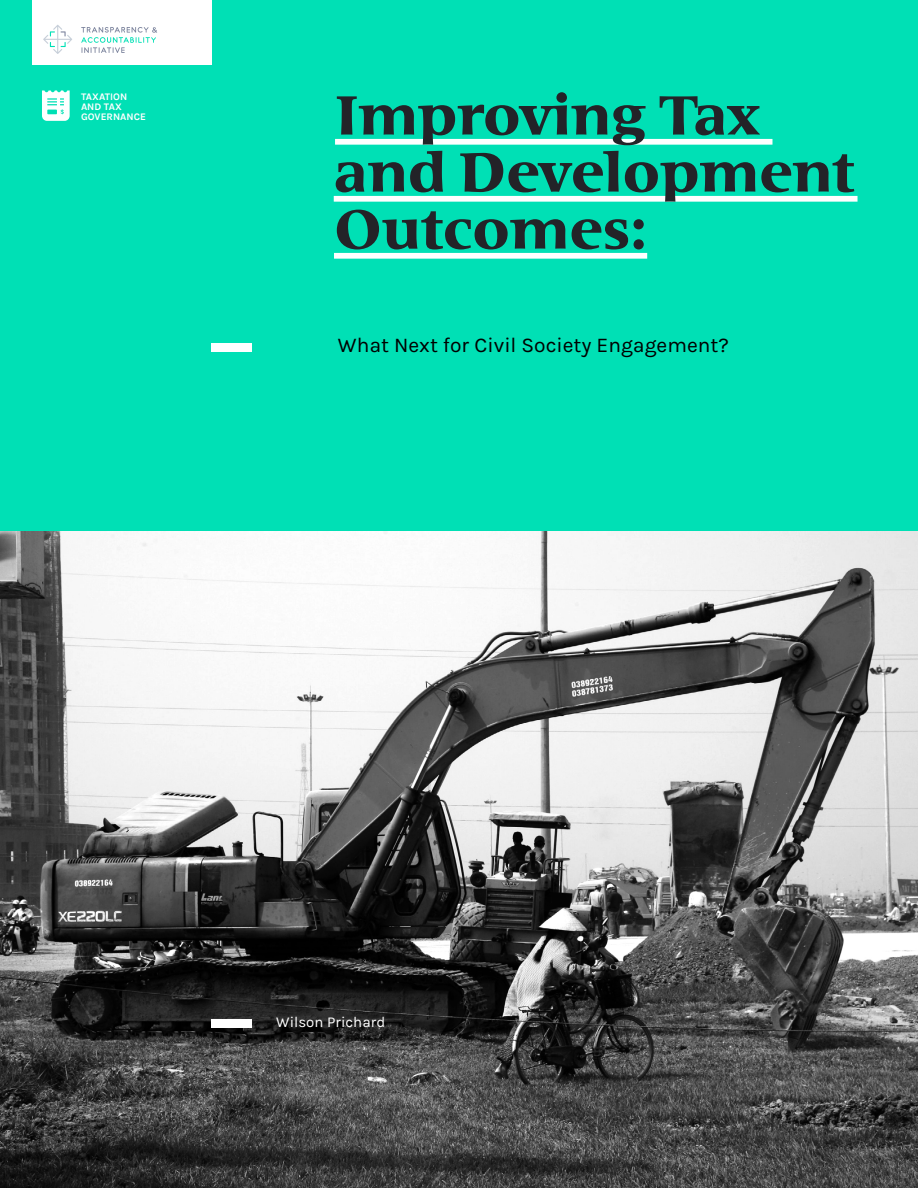
<style>
.page{position:relative;width:918px;height:1188px;background:#fff}
.page>*{position:absolute;margin:0;border:0;box-sizing:border-box;transform-origin:0 0}
.t1{font:700 54px/57px "Areplos Text Pro";color:#232328}
.t2{font:21px "Karla";color:#000}
.t3{font:15px "Karla";color:#fff}
.t4{font:700 10.05px/10.1px "Karla";color:#fff}
</style>
<div class="page">
<div style="left:0;top:0;width:918px;height:594px;background:#00e0b5"></div>
<div style="left:335px;top:139px;width:437px;height:6px;background:#fff"></div>
<div style="left:334px;top:196px;width:524px;height:6px;background:#fff"></div>
<div style="left:334px;top:253px;width:313px;height:6px;background:#fff"></div>
<div style="left:32px;top:0;width:180px;height:65px;background:#fff"></div>
<svg style="left:43px;top:25px;width:29px;height:29px"></svg>
<svg style="left:81px;top:27px;width:76px;height:26px"></svg>
<img style="left:0;top:531px;width:918px;height:657px">
<div style="left:211px;top:343px;width:41px;height:9px;background:#fff"></div>
<div style="left:211px;top:1019px;width:41px;height:9px;background:#fff"></div>
<svg style="left:42px;top:91px;width:28px;height:30px"></svg>
<p class="t4" style="left:81px;top:91px;width:66px">TAXATION<br>AND TAX<br>GOVERNANCE</p>
<p class="t1" style="left:334px;top:87px;width:522px">Improving Tax and Development<br>Outcomes:</p>
<p class="t2" style="left:338px;top:334px;width:392px">What Next for Civil Society Engagement?</p>
<p class="t3" style="left:276px;top:1014px;width:111px">Wilson Prichard</p>
</div>
